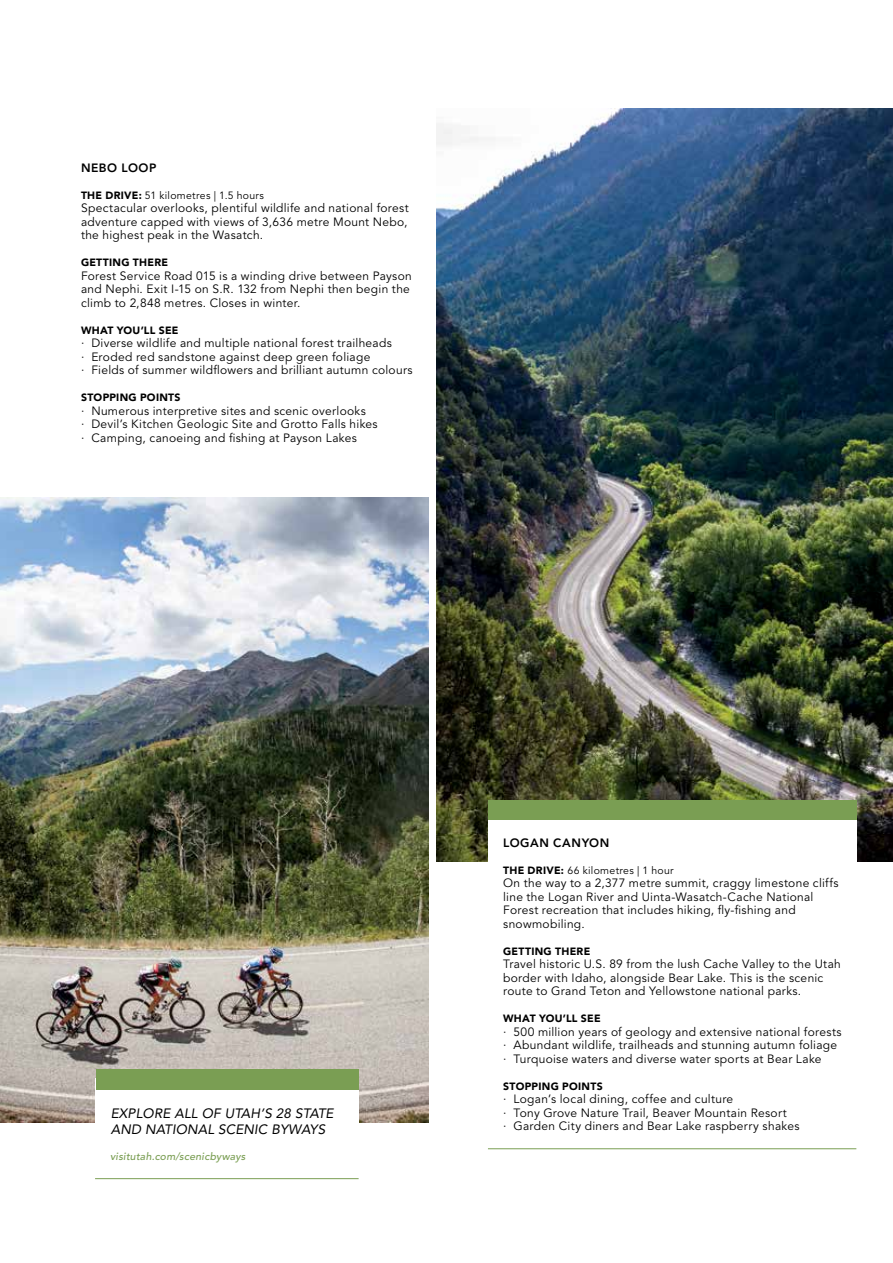
<style>
.page{position:relative;width:893px;height:1263px;background:#fff}
.page>*{position:absolute;margin:0;border:0;box-sizing:border-box;transform-origin:0 0}
.t1{font:italic 13.5px/16.5px "Avenir LT Std";letter-spacing:.01em;color:#000}
.t2{font:12px/13.5px "Avenir LT Std";letter-spacing:.025em;color:#000}
.t3{font:800 12px "Avenir LT Std";letter-spacing:.045em;color:#000}
.t4{font:900 10.5px "Avenir LT Std";letter-spacing:.025em;color:#000}
.t5{font:10.5px "Avenir LT Std";letter-spacing:.03em;color:#000}
.t6{font:italic 500 10.5px "Avenir LT Std";letter-spacing:.02em;color:#7a9e53}
.s1{font-weight:900}
</style>
<div class="page">
<img style="left:436px;top:108px;width:457px;height:753px">
<img style="left:0;top:498px;width:429px;height:624px">
<div style="left:95px;top:1078px;width:264px;height:95px;background:#fff"></div>
<div style="left:96px;top:1069px;width:263px;height:20px;background:#7a9e53"></div>
<hr style="left:95px;top:1178px;width:264px;height:1px;background:#7a9e53">
<div style="left:489px;top:810px;width:368px;height:362px;background:#fff"></div>
<hr style="left:488px;top:1148px;width:368px;height:1px;background:#7a9e53">
<div style="left:489px;top:800px;width:368px;height:19px;background:#7a9e53"></div>
<p class="t3" style="left:81px;top:160px;width:77px">NEBO LOOP</p>
<p class="t5" style="left:81px;top:189px;width:185px"><span class="s1">THE DRIVE:</span> 51 kilometres | 1.5 hours</p>
<p class="t2" style="left:81px;top:202px;width:329px;text-align:justify">Spectacular overlooks, plentiful wildlife and national forest adventure capped with views of 3,636 metre Mount Nebo, the highest peak in the Wasatch.</p>
<p class="t4" style="left:81px;top:256px;width:89px">GETTING THERE</p>
<p class="t2" style="left:81px;top:269px;width:332px">Forest Service Road 015 is a winding drive between Payson and Nephi. Exit I-15 on S.R. 132 from Nephi then begin the climb to 2,848 metres. Closes in winter.</p>
<p class="t4" style="left:81px;top:324px;width:99px">WHAT YOU’LL SEE</p>
<p class="t2" style="left:81px;top:337px;width:333px">∙ Diverse wildlife and multiple national forest trailheads<br>∙ Eroded red sandstone against deep green foliage<br>∙ Fields of summer wildflowers and brilliant autumn colours</p>
<p class="t4" style="left:81px;top:391px;width:101px">STOPPING POINTS</p>
<p class="t2" style="left:81px;top:404px;width:298px">∙ Numerous interpretive sites and scenic overlooks<br>∙ Devil’s Kitchen Geologic Site and Grotto Falls hikes ∙ Camping, canoeing and fishing at Payson Lakes</p>
<p class="t1" style="left:111px;top:1105px;width:224px">EXPLORE ALL OF UTAH’S 28 STATE<br>AND NATIONAL SCENIC BYWAYS</p>
<p class="t6" style="left:110px;top:1150px;width:137px">visitutah.com/scenicbyways</p>
<p class="t3" style="left:503px;top:835px;width:108px">LOGAN CANYON</p>
<p class="t5" style="left:503px;top:864px;width:172px"><span class="s1">THE DRIVE:</span> 66 kilometres | 1 hour</p>
<p class="t2" style="left:503px;top:877px;width:337px">On the way to a 2,377 metre summit, craggy limestone cliffs line the Logan River and Uinta-Wasatch-Cache National Forest recreation that includes hiking, fly-fishing and snowmobiling.</p>
<p class="t4" style="left:503px;top:945px;width:89px">GETTING THERE</p>
<p class="t2" style="left:503px;top:958px;width:339px">Travel historic U.S. 89 from the lush Cache Valley to the Utah border with Idaho, alongside Bear Lake. This is the scenic route to Grand Teton and Yellowstone national parks.</p>
<p class="t4" style="left:503px;top:1012px;width:99px">WHAT YOU’LL SEE</p>
<p class="t2" style="left:503px;top:1025px;width:340px">∙ 500 million years of geology and extensive national forests ∙ Abundant wildlife, trailheads and stunning autumn foliage ∙ Turquoise waters and diverse water sports at Bear Lake</p>
<p class="t4" style="left:503px;top:1080px;width:101px">STOPPING POINTS</p>
<p class="t2" style="left:503px;top:1093px;width:298px">∙ Logan’s local dining, coffee and culture<br>∙ Tony Grove Nature Trail, Beaver Mountain Resort<br>∙ Garden City diners and Bear Lake raspberry shakes</p>
</div>
